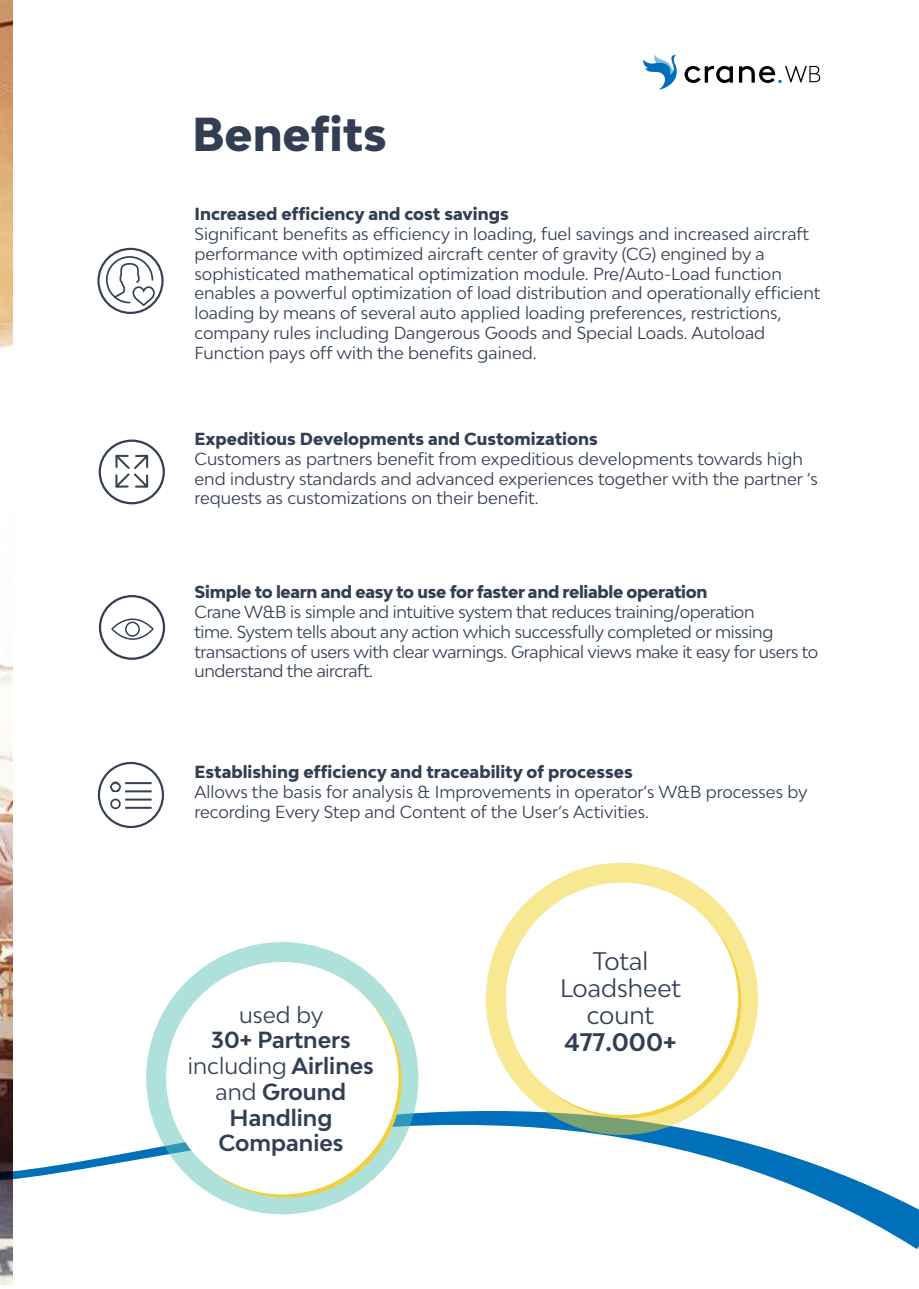
<style>
.page{position:relative;width:919px;height:1289px;background:#fff}
.page>*{position:absolute;margin:0;border:0;box-sizing:border-box;transform-origin:0 0}
.t1{font:800 45px "Bw Modelica";color:#323f53}
.t2{font:24px/27px "Bw Modelica";color:#323f53;text-align:center}
.t3{font:700 24px "Bw Modelica";color:#323f53}
.t4{font:700 22.05px/25.7px "Bw Modelica";color:#323f53;text-align:center}
.t5{font:22.05px "Bw Modelica";color:#323f53}
.t6{font:16.5px/19.8px "Bw Modelica";color:#323f53}
.t7{font:16.5px/19.8px "Bw Modelica";letter-spacing:-.02em;color:#323f53}
.t8{font:800 16.5px "Bw Modelica";color:#323f53}
.t9{font:800 16.5px "Bw Modelica";letter-spacing:-.02em;color:#323f53}
.s1{font-weight:400}
</style>
<div class="page">
<img style="left:0;top:0;width:13px;height:1284px">
<svg style="left:0;top:919px;width:918px;height:330px"></svg>
<div style="left:99px;top:595px;width:66px;height:65px;border:2px solid #323f53;border-radius:50%"></div>
<svg style="left:684px;top:66px;width:48px;height:17px"></svg>
<svg style="left:739px;top:66px;width:81px;height:17px"></svg>
<svg style="left:643px;top:54px;width:34px;height:36px"></svg>
<svg style="left:97px;top:248px;width:67px;height:66px"></svg>
<svg style="left:98px;top:762px;width:66px;height:66px"></svg>
<svg style="left:146px;top:942px;width:272px;height:272px;background:#afdecf"></svg>
<div style="left:166px;top:962px;width:232px;height:232px;background:#fff;border-radius:50%"></div>
<svg style="left:485px;top:862px;width:273px;height:272px;background:#ece08c"></svg>
<div style="left:505px;top:882px;width:233px;height:233px;background:#fff;border-radius:50%"></div>
<div style="left:99px;top:439px;width:66px;height:65px;border:2px solid #323f53;border-radius:50%"></div>
<svg style="left:110px;top:454px;width:44px;height:206px"></svg>
<h1 class="t1" style="left:192px;top:105px;width:196px">Benefits</h1>
<p class="t8" style="left:194px;top:203px;width:316px">Increased efficiency and cost savings</p>
<p class="t6" style="left:194px;top:223px;width:627px">Significant benefits as efficiency in loading, fuel savings and increased aircraft performance with optimized aircraft center of gravity (CG) engined by a sophisticated mathematical optimization module. Pre/Auto-Load function enables a powerful optimization of load distribution and operationally efficient loading by means of several auto applied loading preferences, restrictions, company rules including Dangerous Goods and Special Loads. Autoload Function pays off with the benefits gained.</p>
<p class="t8" style="left:194px;top:428px;width:405px">Expeditious Developments and Customizations</p>
<p class="t6" style="left:194px;top:448px;width:624px">Customers as partners benefit from expeditious developments towards high end industry standards and advanced experiences together with the partner ‘s requests as customizations on their benefit.</p>
<p class="t9" style="left:194px;top:581px;width:514px">Simple to learn and easy to use for faster and reliable operation</p>
<p class="t7" style="left:194px;top:601px;width:625px">Crane W&amp;B is simple and intuitive system that reduces training/operation<br>time. System tells about any action which successfully completed or missing transactions of users with clear warnings. Graphical views make it easy for users to understand the aircraft.</p>
<p class="t8" style="left:194px;top:761px;width:440px">Establishing efficiency and traceability of processes</p>
<p class="t6" style="left:194px;top:781px;width:614px">Allows the basis for analysis &amp; Improvements in operator’s W&amp;B processes by recording Every Step and Content of the User’s Activities.</p>
<h3 class="t5" style="left:239px;top:1000px;width:86px">used by</h3>
<h3 class="t4" style="left:188px;top:1026px;width:187px">30+ Partners <span class="s1">including</span> Airlines <span class="s1">and</span> Ground<br>Handling<br>Companies</h3>
<h2 class="t2" style="left:560px;top:947px;width:122px">Total<br>Loadsheet count</h2>
<h2 class="t3" style="left:564px;top:1026px;width:114px">477.000+</h2>
</div>
